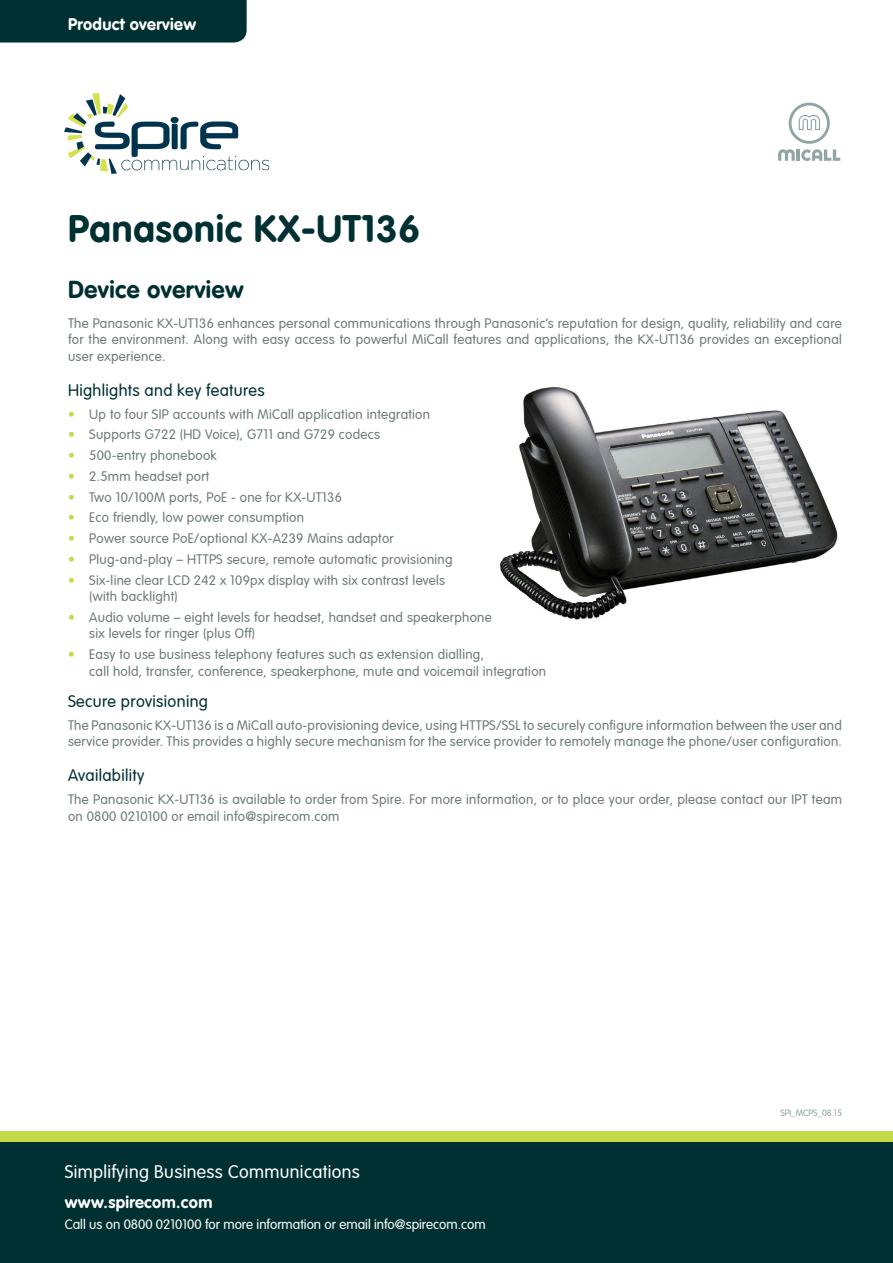
<style>
.page{position:relative;width:893px;height:1263px;background:#fff}
.page>*{position:absolute;margin:0;border:0;box-sizing:border-box;transform-origin:0 0}
._1_MAIN_TITLE{font:700 37.5px "VAG Rounded LT";letter-spacing:.02em;color:#003031}
._1_SECONDARY_TITLE{font:700 24px "VAG Rounded LT";letter-spacing:.02em;color:#003031}
.t1{font:300 18px "VAG Rounded";letter-spacing:.02em;color:#fff}
._1_SUBHEAD{font:300 16.5px "VAG Rounded LT";letter-spacing:.02em;color:#003031}
.t2{font:700 16.5px "VAG Rounded";letter-spacing:.02em;color:#fff}
.t3{font:700 16.5px "VAG Rounded LT";letter-spacing:.02em;color:#fff}
._1_BODY_COPY{font:300 13.5px/16.5px "VAG Rounded LT";letter-spacing:.02em;color:#707b7a}
._1__BULLETS{font:300 13.5px/16.5px "VAG Rounded LT";letter-spacing:.02em;color:#707b7a}
.t4{font:300 13.5px "VAG Rounded";color:#fff}
.t5{font:300 9px "VAG Rounded LT";color:#92a0a0}
.s1{color:#c4d947}
</style>
<div class="page">
<div style="left:789px;top:103px;width:41px;height:41px;border:3px solid #91a5a4;border-radius:50%"></div>
<svg style="left:778px;top:149px;width:17px;height:12px"></svg>
<hr style="left:796px;top:150px;width:4px;height:11px;background:#91a5a4">
<svg style="left:801px;top:149px;width:39px;height:12px"></svg>
<svg style="left:798px;top:115px;width:22px;height:16px"></svg>
<div style="left:0;top:0;width:247px;height:43px;background:#003031"></div>
<img style="left:65px;top:94px;width:204px;height:79px">
<div style="left:0;top:1131px;width:893px;height:17px;background:#c4d947"></div>
<div style="left:0;top:1142px;width:893px;height:121px;background:#003031"></div>
<img style="left:499px;top:387px;width:339px;height:233px">
<p class="t3" style="left:68px;top:14px;width:130px">Product overview</p>
<p class="_1_MAIN_TITLE" style="left:68px;top:206px;width:353px">Panasonic KX-UT136</p>
<p class="_1_SECONDARY_TITLE" style="left:68px;top:276px;width:177px">Device overview</p>
<p class="_1_BODY_COPY" style="left:68px;top:315px;width:775px;text-align:justify">The Panasonic KX-UT136 enhances personal communications through Panasonic’s reputation for design, quality, reliability and care for the environment. Along with easy access to powerful MiCall features and applications, the KX-UT136 provides an exceptional user experience.</p>
<p class="_1_SUBHEAD" style="left:68px;top:381px;width:198px">Highlights and key features</p>
<p class="_1__BULLETS" style="left:68px;top:406px;width:364px"><span class="s1">•</span> Up to four SIP accounts with MiCall application integration</p>
<p class="_1__BULLETS" style="left:68px;top:427px;width:314px"><span class="s1">•</span> Supports G722 (HD Voice), G711 and G729 codecs</p>
<p class="_1__BULLETS" style="left:68px;top:448px;width:150px"><span class="s1">•</span> 500-entry phonebook</p>
<p class="_1__BULLETS" style="left:68px;top:468px;width:143px"><span class="s1">•</span> 2.5mm headset port</p>
<p class="_1__BULLETS" style="left:68px;top:489px;width:275px"><span class="s1">•</span> Two 10/100M ports, PoE - one for KX-UT136</p>
<p class="_1__BULLETS" style="left:68px;top:510px;width:238px"><span class="s1">•</span> Eco friendly, low power consumption</p>
<p class="_1__BULLETS" style="left:68px;top:531px;width:327px"><span class="s1">•</span> Power source PoE/optional KX-A239 Mains adaptor</p>
<p class="_1__BULLETS" style="left:68px;top:551px;width:386px"><span class="s1">•</span> Plug-and-play – HTTPS secure, remote automatic provisioning</p>
<p class="_1__BULLETS" style="left:89px;top:572px;width:357px;text-indent:-21px"><span class="s1">•</span> Six-line clear LCD 242 x 109px display with six contrast levels (with backlight)</p>
<p class="_1__BULLETS" style="left:89px;top:609px;width:408px;text-indent:-21px"><span class="s1">•</span> Audio volume – eight levels for headset, handset and speakerphone, six levels for ringer (plus Off)</p>
<p class="_1__BULLETS" style="left:89px;top:647px;width:458px;text-indent:-21px"><span class="s1">•</span> Easy to use business telephony features such as extension dialling,<br>call hold, transfer, conference, speakerphone, mute and voicemail integration</p>
<p class="_1_SUBHEAD" style="left:68px;top:691px;width:142px">Secure provisioning</p>
<p class="_1_BODY_COPY" style="left:68px;top:717px;width:775px">The Panasonic KX-UT136 is a MiCall auto-provisioning device, using HTTPS/SSL to securely configure information between the user and service provider. This provides a highly secure mechanism for the service provider to remotely manage the phone/user configuration.</p>
<p class="_1_SUBHEAD" style="left:68px;top:766px;width:78px">Availability</p>
<p class="_1_BODY_COPY" style="left:68px;top:792px;width:775px">The Panasonic KX-UT136 is available to order from Spire. For more information, or to place your order, please contact our IPT team on 0800 0210100 or email info@spirecom.com</p>
<h3 class="t1" style="left:65px;top:1161px;width:297px">Simplifying Business Communications</h3>
<p class="t4" style="left:65px;top:1216px;width:422px">Call us on 0800 0210100 for more information or email info@spirecom.com</p>
<p class="t2" style="left:65px;top:1192px;width:149px">www.spirecom.com</p>
<p class="t5" style="left:780px;top:1107px;width:63px">SPI_MCPS_08.15</p>
</div>
